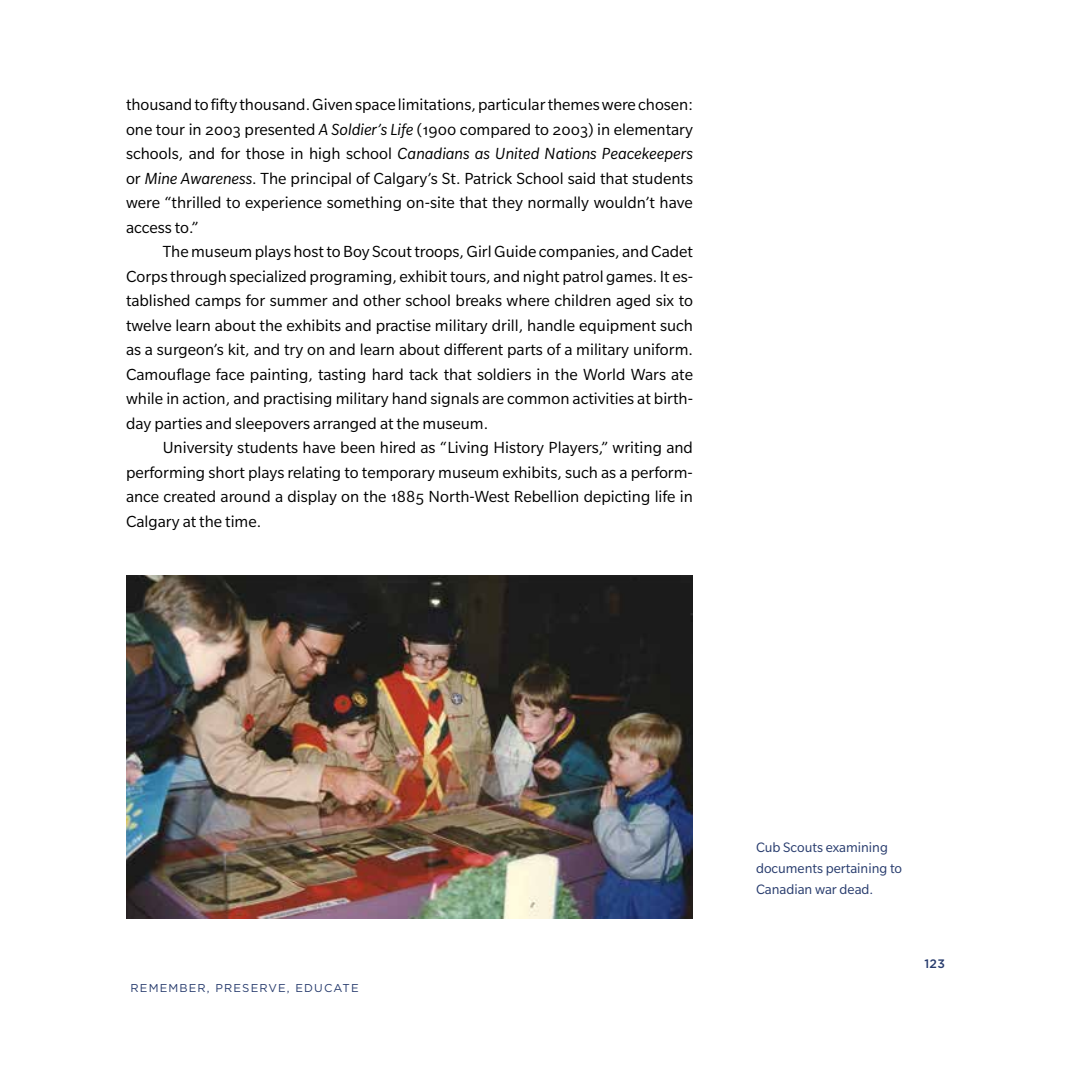
<style>
.page{position:relative;width:1071px;height:1071px;background:#fff}
.page>*{position:absolute;margin:0;border:0;box-sizing:border-box;transform-origin:0 0}
.t1{font:17.5px/24.5px "Slate Pro";color:#000;text-align:justify}
.t2{font:14.88px/21px "Slate Pro";color:#273b6d}
.t3{font:500 12.25px "Gotham";color:#273b6d}
.t4{font:11.38px "Gotham";letter-spacing:.1em;color:#273b6d}
.s1{font-style:italic}
</style>
<div class="page">
<img style="left:126px;top:576px;width:567px;height:343px">
<p class="t1" style="left:126px;top:92px;width:569px">thousand to fifty thousand. Given space limitations, particular themes were chosen: one tour in 2003 presented <span class="s1">A Soldier’s Life</span> (1900 compared to 2003) in elementary schools, and for those in high school <span class="s1">Canadians as United Nations Peacekeepers </span>or <span class="s1">Mine Awareness</span>. The principal of Calgary’s St. Patrick School said that students were “thrilled to experience something on-site that they normally wouldn’t have access to.”</p>
<p class="t1" style="left:126px;top:239px;width:569px;text-indent:37px">The museum plays host to Boy Scout troops, Girl Guide companies, and Cadet Corps through specialized programing, exhibit tours, and night patrol games. It es&shy;tablished camps for summer and other school breaks where children aged six to twelve learn about the exhibits and practise military drill, handle equipment such as a surgeon’s kit, and try on and learn about different parts of a military uniform.<br>Camouflage face painting, tasting hard tack that soldiers in the World Wars ate while in action, and practising military hand signals are common activities at birth&shy;day parties and sleepovers arranged at the museum.</p>
<p class="t1" style="left:126px;top:435px;width:569px;text-indent:37px">University students have been hired as “Living History Players,” writing and performing short plays relating to temporary museum exhibits, such as a perform&shy;ance created around a display on the 1885 North-West Rebellion depicting life in Calgary at the time.</p>
<p class="t4" style="left:131px;top:981px;width:230px">REMEMBER, PRESERVE, EDUCATE</p>
<p class="t2" style="left:756px;top:837px;width:148px">Cub Scouts examining documents pertaining to<br>Canadian war dead.</p>
<p class="t3" style="left:924px;top:955px;width:22px">123</p>
</div>
